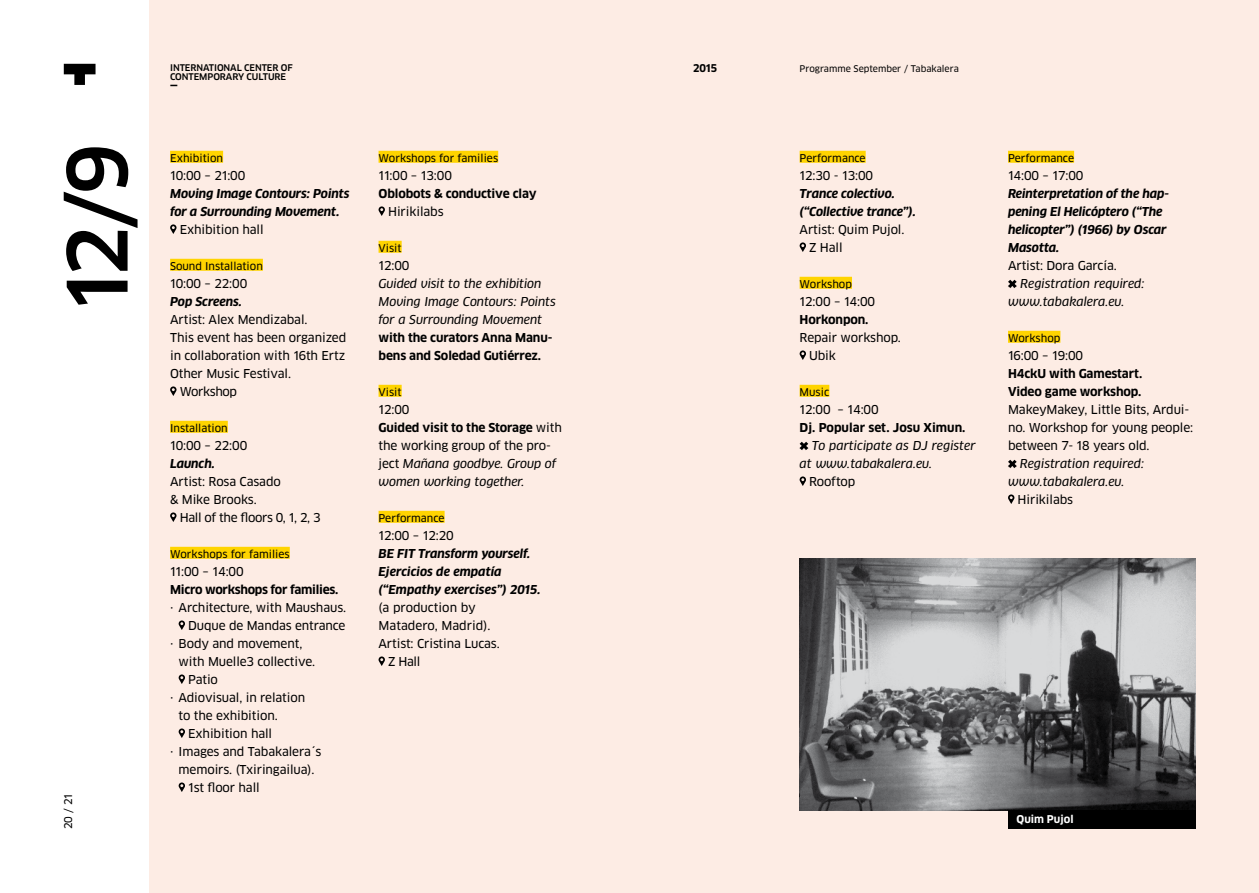
<style>
.page{position:relative;width:1259px;height:893px;background:#fdece4}
.page>*{position:absolute;margin:0;border:0;box-sizing:border-box;transform-origin:0 0}
.t1{font:500 81px "Clan OT";color:#000}
.t2{font:500 18px "Clan OT";color:#000}
.t3{font:12px/18px "Clan OT News";letter-spacing:-.01em;color:#000}
.t4{font:italic 12px/18px "Clan OT News";letter-spacing:-.01em;color:#000}
.t5{font:italic 700 12px/18px "Clan OT";letter-spacing:-.01em;color:#000}
.t6{font:700 12px/18px "Clan OT";letter-spacing:-.01em;color:#000}
.t7{font:12px "Clan OT News";letter-spacing:-.03em;color:#000}
.t8{font:10.5px "Clan OT News";color:#000}
.t9{font:700 10.5px "Clan OT";color:#fff}
.t10{font:700 10.5px "Clan OT";color:#000}
.t11{font:500 9px "Clan OT";letter-spacing:-.01em;color:#000}
.t12{font:9px "Clan OT News";color:#000}
.s1{font-family:"Clan OT News";font-weight:400}
.s2{font-style:normal}
</style>
<div class="page">
<div style="left:0;top:0;width:149px;height:893px;background:#fff"></div>
<svg style="left:64px;top:64px;width:32px;height:21px"></svg>
<div style="left:170px;top:151px;width:53px;height:12px;background:#ffd400"></div>
<div style="left:170px;top:259px;width:93px;height:12px;background:#ffd400"></div>
<div style="left:170px;top:421px;width:58px;height:12px;background:#ffd400"></div>
<div style="left:170px;top:547px;width:120px;height:12px;background:#ffd400"></div>
<svg style="left:170px;top:224px;width:6px;height:10px"></svg>
<svg style="left:170px;top:386px;width:6px;height:10px"></svg>
<svg style="left:170px;top:512px;width:6px;height:10px"></svg>
<svg style="left:179px;top:620px;width:6px;height:10px"></svg>
<svg style="left:179px;top:674px;width:6px;height:10px"></svg>
<svg style="left:179px;top:728px;width:6px;height:10px"></svg>
<svg style="left:179px;top:782px;width:6px;height:10px"></svg>
<div style="left:378px;top:151px;width:120px;height:12px;background:#ffd400"></div>
<div style="left:378px;top:241px;width:24px;height:12px;background:#ffd400"></div>
<div style="left:378px;top:385px;width:24px;height:12px;background:#ffd400"></div>
<div style="left:378px;top:511px;width:66px;height:12px;background:#ffd400"></div>
<svg style="left:378px;top:206px;width:7px;height:10px"></svg>
<svg style="left:378px;top:656px;width:7px;height:10px"></svg>
<div style="left:799px;top:151px;width:66px;height:12px;background:#ffd400"></div>
<div style="left:799px;top:277px;width:53px;height:12px;background:#ffd400"></div>
<div style="left:799px;top:385px;width:30px;height:12px;background:#ffd400"></div>
<svg style="left:799px;top:242px;width:7px;height:10px"></svg>
<svg style="left:799px;top:350px;width:7px;height:10px"></svg>
<svg style="left:799px;top:442px;width:9px;height:8px"></svg>
<svg style="left:799px;top:476px;width:7px;height:10px"></svg>
<div style="left:1008px;top:151px;width:66px;height:12px;background:#ffd400"></div>
<div style="left:1008px;top:331px;width:52px;height:12px;background:#ffd400"></div>
<svg style="left:1008px;top:280px;width:8px;height:8px"></svg>
<svg style="left:1008px;top:460px;width:8px;height:8px"></svg>
<svg style="left:1008px;top:494px;width:6px;height:10px"></svg>
<img style="left:799px;top:558px;width:396px;height:252px">
<div style="left:1008px;top:810px;width:187px;height:18px;background:#000"></div>
<h1 class="t1" style="left:50px;top:310px;width:168px;rotate:-90deg">12/9</h1>
<p class="t8" style="left:62px;top:829px;width:37px;rotate:-90deg">20 / 21</p>
<p class="t11" style="left:170px;top:62px;width:124px">INTERNATIONAL CENTER OF</p>
<p class="t10" style="left:693px;top:62px;width:25px">2015</p>
<p class="t11" style="left:170px;top:71px;width:117px">CONTEMPORARY CULTURE</p>
<h2 class="t2" style="left:170px;top:67px;width:9px">_</h2>
<p class="t8" style="left:170px;top:152px;width:54px">Exhibition</p>
<p class="t3" style="left:170px;top:167px;width:77px">10:00 – 21:00</p>
<p class="t5" style="left:170px;top:185px;width:181px">Moving Image Contours: Points for a Surrounding Movement.</p>
<p class="t3" style="left:180px;top:221px;width:86px">Exhibition hall</p>
<p class="t8" style="left:170px;top:260px;width:94px">Sound Installation</p>
<p class="t3" style="left:170px;top:275px;width:79px">10:00 – 22:00</p>
<p class="t5" style="left:170px;top:293px;width:73px">Pop Screens.</p>
<p class="t3" style="left:170px;top:311px;width:139px">Artist: Alex Mendizabal.</p>
<p class="t3" style="left:170px;top:329px;width:178px">This event has been organized</p>
<p class="t3" style="left:170px;top:347px;width:177px">in collaboration with 16th Ertz</p>
<p class="t3" style="left:170px;top:365px;width:122px">Other Music Festival.</p>
<p class="t7" style="left:180px;top:384px;width:59px">Workshop</p>
<p class="t8" style="left:170px;top:422px;width:59px">Installation</p>
<p class="t3" style="left:170px;top:437px;width:79px">10:00 – 22:00</p>
<p class="t5" style="left:170px;top:455px;width:46px">Launch.</p>
<p class="t3" style="left:170px;top:473px;width:112px">Artist: Rosa Casado &amp; Mike Brooks.</p>
<p class="t7" style="left:180px;top:510px;width:142px">Hall of the floors 0, 1, 2, 3</p>
<p class="t8" style="left:170px;top:548px;width:121px">Workshops for families</p>
<p class="t3" style="left:170px;top:563px;width:75px">11:00 – 14:00</p>
<p class="t6" style="left:170px;top:581px;width:170px">Micro workshops for families.</p>
<p class="t3" style="left:170px;top:599px;width:177px">· Architecture, with Maushaus.</p>
<p class="t3" style="left:188px;top:617px;width:159px">Duque de Mandas entrance</p>
<p class="t3" style="left:170px;top:635px;width:134px">· Body and movement,</p>
<p class="t3" style="left:179px;top:653px;width:138px">with Muelle3 collective.</p>
<p class="t3" style="left:188px;top:671px;width:31px">Patio</p>
<p class="t3" style="left:170px;top:689px;width:137px">· Adiovisual, in relation</p>
<p class="t3" style="left:179px;top:707px;width:101px">to the exhibition.</p>
<p class="t3" style="left:188px;top:725px;width:86px">Exhibition hall</p>
<p class="t3" style="left:170px;top:743px;width:153px">· Images and Tabakalera´s</p>
<p class="t3" style="left:179px;top:761px;width:137px">memoirs. (Txiringailua).</p>
<p class="t3" style="left:188px;top:779px;width:73px">1st floor hall</p>
<p class="t8" style="left:378px;top:152px;width:121px">Workshops for families</p>
<p class="t3" style="left:378px;top:167px;width:75px">11:00 – 13:00</p>
<p class="t6" style="left:378px;top:185px;width:160px">Oblobots &amp; conductive clay</p>
<p class="t3" style="left:388px;top:203px;width:57px">Hirikilabs</p>
<p class="t8" style="left:378px;top:242px;width:25px">Visit</p>
<p class="t3" style="left:378px;top:257px;width:33px">12:00</p>
<p class="t4" style="left:378px;top:275px;width:179px">Guided visit to the exhibition<br>Moving Image Contours: Points for a Surrounding Movement</p>
<p class="t6" style="left:378px;top:329px;width:175px">with the curators Anna Manu&shy;bens and Soledad Gutiérrez.</p>
<p class="t8" style="left:378px;top:386px;width:25px">Visit</p>
<p class="t3" style="left:378px;top:401px;width:33px">12:00</p>
<p class="t6" style="left:378px;top:419px;width:185px">Guided visit to the Storage <span class="s1">with</span></p>
<p class="t4" style="left:378px;top:437px;width:179px"><span class="s2">the working group of the pro&shy;ject</span> Mañana goodbye. Group of women working together.</p>
<p class="t8" style="left:378px;top:512px;width:68px">Performance</p>
<p class="t3" style="left:378px;top:527px;width:77px">12:00 – 12:20</p>
<p class="t5" style="left:378px;top:545px;width:164px">BE FIT Transform yourself.<br>Ejercicios de empatía (“Empathy exercises”) 2015.</p>
<p class="t3" style="left:378px;top:599px;width:99px">(a production by</p>
<p class="t3" style="left:378px;top:617px;width:113px">Matadero, Madrid).</p>
<p class="t3" style="left:378px;top:635px;width:123px">Artist: Cristina Lucas.</p>
<p class="t3" style="left:388px;top:653px;width:34px">Z Hall</p>
<p class="t12" style="left:799px;top:63px;width:161px">Programme September / Tabakalera</p>
<p class="t8" style="left:799px;top:152px;width:68px">Performance</p>
<p class="t3" style="left:799px;top:167px;width:75px">12:30 - 13:00</p>
<p class="t5" style="left:799px;top:185px;width:118px">Trance colectivo. (“Collective trance”).</p>
<p class="t3" style="left:809px;top:221px;width:97px;text-indent:-10px">Artist: Quim Pujol.<br>Z Hall</p>
<p class="t8" style="left:799px;top:278px;width:54px">Workshop</p>
<p class="t3" style="left:799px;top:293px;width:77px">12:00 – 14:00</p>
<p class="t6" style="left:799px;top:311px;width:70px">Horkonpon.</p>
<p class="t3" style="left:809px;top:329px;width:93px;text-indent:-10px">Repair workshop.<br>Ubik</p>
<p class="t8" style="left:799px;top:386px;width:31px">Music</p>
<p class="t3" style="left:799px;top:401px;width:81px">12:00 – 14:00</p>
<p class="t6" style="left:799px;top:419px;width:167px">Dj. Popular set. Josu Ximun.</p>
<p class="t4" style="left:799px;top:437px;width:177px;text-indent:12px">To participate as DJ register at www.tabakalera.eu.</p>
<p class="t3" style="left:809px;top:473px;width:48px">Rooftop</p>
<p class="t8" style="left:1008px;top:152px;width:68px">Performance</p>
<p class="t3" style="left:1008px;top:167px;width:77px">14:00 – 17:00</p>
<p class="t5" style="left:1008px;top:185px;width:162px">Reinterpretation of the hap&shy;pening El Helicóptero (“The helicopter”) (1966) by Oscar<br>Masotta.</p>
<p class="t3" style="left:1008px;top:257px;width:110px">Artist: Dora García.</p>
<p class="t4" style="left:1008px;top:275px;width:138px;text-indent:12px">Registration required: www.tabakalera.eu.</p>
<p class="t8" style="left:1008px;top:332px;width:54px">Workshop</p>
<p class="t3" style="left:1008px;top:347px;width:77px">16:00 – 19:00</p>
<p class="t6" style="left:1008px;top:365px;width:136px">H4ckU with Gamestart.<br>Video game workshop.</p>
<p class="t3" style="left:1008px;top:401px;width:187px">MakeyMakey, Little Bits, Ardui&shy;no. Workshop for young people: between 7- 18 years old.</p>
<p class="t4" style="left:1008px;top:455px;width:137px;text-indent:12px">Registration required: www.tabakalera.eu.</p>
<p class="t3" style="left:1017px;top:491px;width:57px">Hirikilabs</p>
<p class="t9" style="left:1016px;top:813px;width:59px">Quim Pujol</p>
</div>
